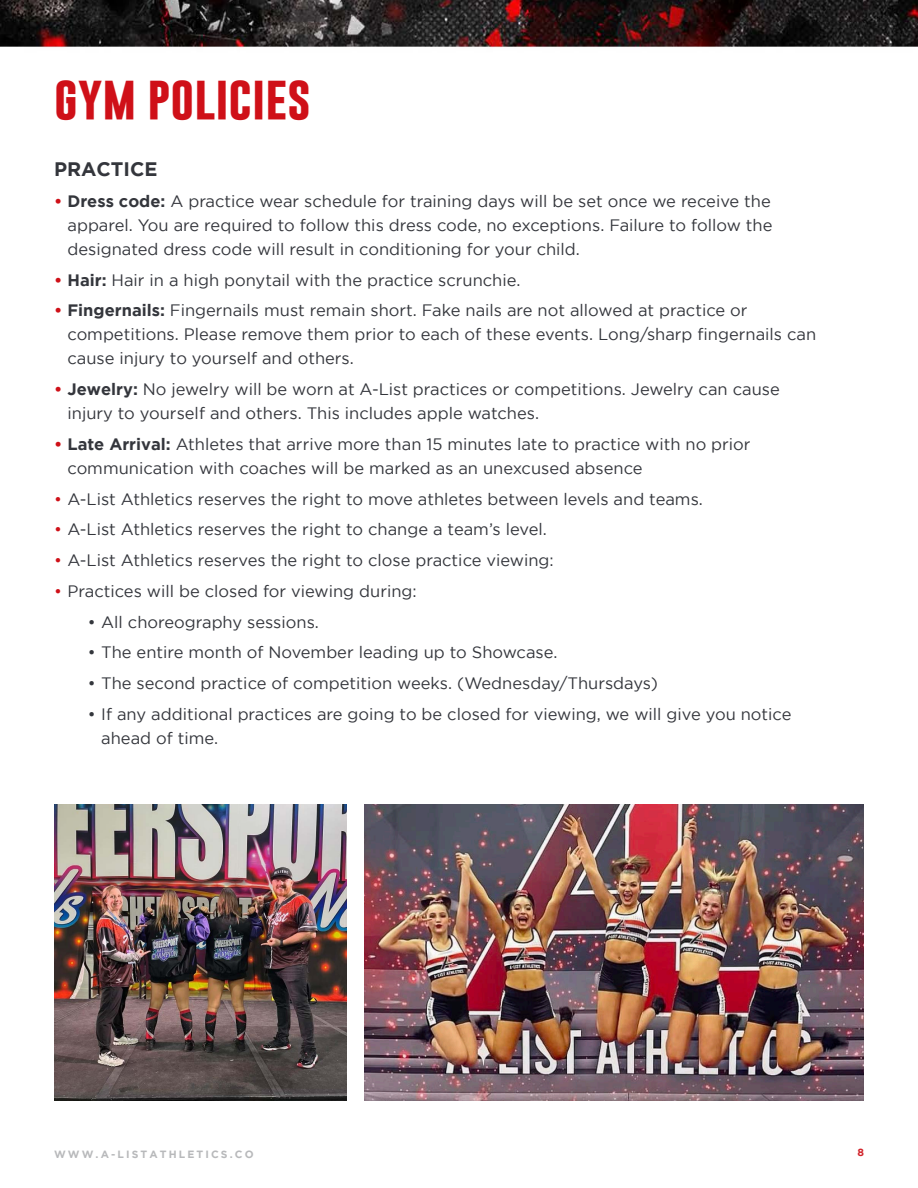
<style>
.page{position:relative;width:918px;height:1188px;background:#fff}
.page>*{position:absolute;margin:0;border:0;box-sizing:border-box;transform-origin:0 0}
.t1{font:700 45px "Gobold";color:#cf1018}
.t2{font:700 19.5px "Gotham";color:#34363c}
.t3{font:16.5px/24px "Gotham";color:#34363c}
.t4{font:700 10.5px "Gotham";letter-spacing:.2em;color:#b8b9bb}
.t5{font:700 10.5px "Gotham";color:#d1232a}
.s1{font-weight:700;color:#cf1018}
.s2{font-weight:700}
.s3{color:#cf1018}
</style>
<div class="page">
<img style="left:0;top:0;width:918px;height:1101px">
<img style="left:55px;top:805px;width:291px;height:296px">
<img style="left:364px;top:805px;width:500px;height:296px">
<h1 class="t1" style="left:54px;top:68px;width:259px">GYM POLICIES</h1>
<h3 class="t2" style="left:54px;top:158px;width:105px">PRACTICE</h3>
<p class="t3" style="left:68px;top:189px;width:706px;text-align:justify;text-indent:-14px"><span class="s1">•</span> <span class="s2">Dress code:</span> A practice wear schedule for training days will be set once we receive the apparel. You are required to follow this dress code, no exceptions. Failure to follow the designated dress code will result in conditioning for your child.</p>
<p class="t3" style="left:54px;top:268px;width:468px"><span class="s1">•</span> <span class="s2">Hair:</span> Hair in a high ponytail with the practice scrunchie.</p>
<p class="t3" style="left:68px;top:298px;width:750px;text-indent:-14px"><span class="s1">•</span> <span class="s2">Fingernails:</span> Fingernails must remain short. Fake nails are not allowed at practice or competitions. Please remove them prior to each of these events. Long/sharp fingernails can cause injury to yourself and others.</p>
<p class="t3" style="left:68px;top:377px;width:714px;text-indent:-14px"><span class="s1">•</span> <span class="s2">Jewelry:</span> No jewelry will be worn at A-List practices or competitions. Jewelry can cause injury to yourself and others. This includes apple watches.</p>
<p class="t3" style="left:68px;top:432px;width:685px;text-indent:-14px"><span class="s1">•</span> <span class="s2">Late Arrival:</span> Athletes that arrive more than 15 minutes late to practice with no prior communication with coaches will be marked as an unexcused absence</p>
<p class="t3" style="left:54px;top:487px;width:650px"><span class="s3">•</span> A-List Athletics reserves the right to move athletes between levels and teams.</p>
<p class="t3" style="left:54px;top:517px;width:494px"><span class="s3">•</span> A-List Athletics reserves the right to change a team’s level.</p>
<p class="t3" style="left:54px;top:548px;width:501px"><span class="s3">•</span> A-List Athletics reserves the right to close practice viewing:</p>
<p class="t3" style="left:54px;top:579px;width:364px"><span class="s3">•</span> Practices will be closed for viewing during:</p>
<p class="t3" style="left:88px;top:610px;width:233px">• All choreography sessions.</p>
<p class="t3" style="left:88px;top:640px;width:471px">• The entire month of November leading up to Showcase.</p>
<p class="t3" style="left:88px;top:671px;width:572px">• The second practice of competition weeks. (Wednesday/Thursdays)</p>
<p class="t3" style="left:101px;top:702px;width:692px;text-indent:-14px">• If any additional practices are going to be closed for viewing, we will give you notice ahead of time.</p>
<p class="t4" style="left:54px;top:1148px;width:201px">WWW.A-LISTATHLETICS.CO</p>
<p class="t5" style="left:857px;top:1147px;width:8px">8</p>
</div>
